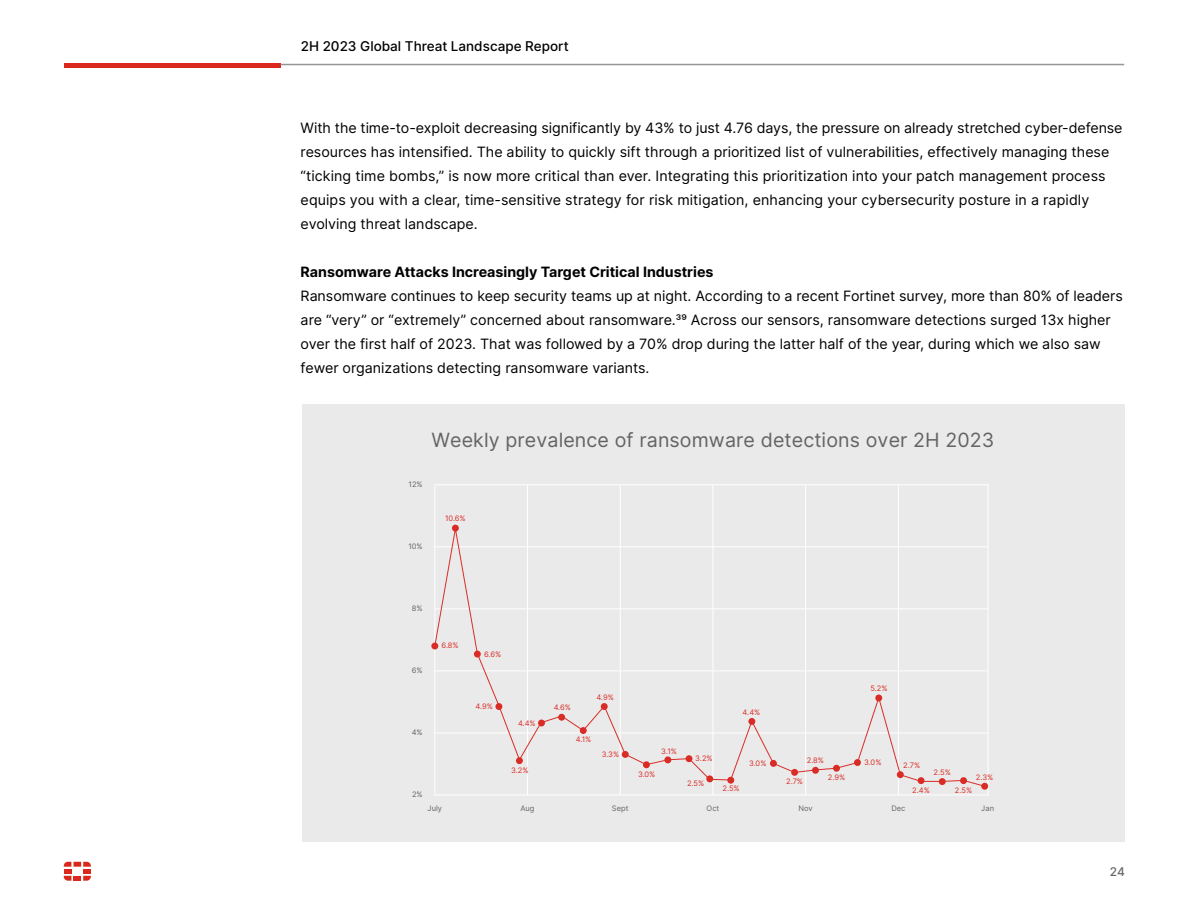
<style>
.page{position:relative;width:1188px;height:918px;background:#fff}
.page>*{position:absolute;margin:0;border:0;box-sizing:border-box;transform-origin:0 0}
.t1{font:19.65px "Inter";letter-spacing:.005em;color:#646464}
.t2{font:14.25px/24px "Inter";color:#000}
.t3{font:700 14.25px "Inter";color:#000}
.t4{font:500 13.5px "Inter";color:#000}
.t5{font:500 12px "Inter";color:#646464}
.t6{font:7.5px "Inter";color:#da2c26}
.t7{font:7.5px "Inter";color:#646464}
</style>
<div class="page">
<hr style="left:64px;top:64px;width:217px;height:4px;background:#da291c">
<hr style="left:281px;top:64px;width:843px;height:1px;background:#969696">
<svg style="left:64px;top:862px;width:27px;height:19px"></svg>
<div style="left:302px;top:404px;width:822px;height:437px;background:#eaeaea"></div>
<hr style="left:527px;top:485px;width:1px;height:310px;background:#fff">
<hr style="left:620px;top:485px;width:1px;height:310px;background:#fff">
<hr style="left:713px;top:485px;width:1px;height:310px;background:#fff">
<hr style="left:805px;top:485px;width:1px;height:310px;background:#fff">
<hr style="left:898px;top:485px;width:1px;height:310px;background:#fff">
<hr style="left:435px;top:546px;width:553px;height:1px;background:#fff">
<hr style="left:435px;top:608px;width:553px;height:1px;background:#fff">
<hr style="left:435px;top:671px;width:553px;height:1px;background:#fff">
<hr style="left:435px;top:733px;width:553px;height:1px;background:#fff">
<svg style="left:434px;top:525px;width:551px;height:262px"></svg>
<div style="left:452px;top:525px;width:7px;height:7px;background:#da2c26;border-radius:50%"></div>
<div style="left:474px;top:651px;width:7px;height:7px;background:#da2c26;border-radius:50%"></div>
<div style="left:431px;top:643px;width:7px;height:6px;background:#da2c26;border-radius:50%"></div>
<div style="left:495px;top:703px;width:7px;height:7px;background:#da2c26;border-radius:50%"></div>
<div style="left:516px;top:757px;width:7px;height:7px;background:#da2c26;border-radius:50%"></div>
<div style="left:538px;top:720px;width:7px;height:6px;background:#da2c26;border-radius:50%"></div>
<div style="left:558px;top:714px;width:7px;height:7px;background:#da2c26;border-radius:50%"></div>
<div style="left:580px;top:727px;width:7px;height:7px;background:#da2c26;border-radius:50%"></div>
<div style="left:601px;top:703px;width:7px;height:7px;background:#da2c26;border-radius:50%"></div>
<div style="left:622px;top:751px;width:7px;height:7px;background:#da2c26;border-radius:50%"></div>
<div style="left:643px;top:761px;width:7px;height:7px;background:#da2c26;border-radius:50%"></div>
<div style="left:664px;top:756px;width:7px;height:7px;background:#da2c26;border-radius:50%"></div>
<div style="left:686px;top:755px;width:7px;height:7px;background:#da2c26;border-radius:50%"></div>
<div style="left:706px;top:775px;width:7px;height:7px;background:#da2c26;border-radius:50%"></div>
<div style="left:727px;top:777px;width:7px;height:7px;background:#da2c26;border-radius:50%"></div>
<div style="left:748px;top:718px;width:7px;height:7px;background:#da2c26;border-radius:50%"></div>
<div style="left:770px;top:760px;width:7px;height:7px;background:#da2c26;border-radius:50%"></div>
<div style="left:791px;top:769px;width:7px;height:7px;background:#da2c26;border-radius:50%"></div>
<div style="left:812px;top:767px;width:7px;height:7px;background:#da2c26;border-radius:50%"></div>
<div style="left:833px;top:765px;width:7px;height:7px;background:#da2c26;border-radius:50%"></div>
<div style="left:854px;top:759px;width:7px;height:7px;background:#da2c26;border-radius:50%"></div>
<div style="left:875px;top:695px;width:7px;height:6px;background:#da2c26;border-radius:50%"></div>
<div style="left:897px;top:771px;width:7px;height:7px;background:#da2c26;border-radius:50%"></div>
<div style="left:918px;top:777px;width:7px;height:7px;background:#da2c26;border-radius:50%"></div>
<div style="left:939px;top:778px;width:7px;height:7px;background:#da2c26;border-radius:50%"></div>
<div style="left:960px;top:777px;width:7px;height:7px;background:#da2c26;border-radius:50%"></div>
<div style="left:981px;top:783px;width:7px;height:7px;background:#da2c26;border-radius:50%"></div>
<p class="t4" style="left:301px;top:36px;width:270px">2H 2023 Global Threat Landscape Report</p>
<p class="t2" style="left:301px;top:115px;width:823px">With the time-to-exploit decreasing significantly by 43% to just 4.76 days, the pressure on already stretched cyber-defense resources has intensified. The ability to quickly sift through a prioritized list of vulnerabilities, effectively managing these “ticking time bombs,” is now more critical than ever. Integrating this prioritization into your patch management process equips you with a clear, time-sensitive strategy for risk mitigation, enhancing your cybersecurity posture in a rapidly evolving threat landscape.</p>
<p class="t3" style="left:301px;top:261px;width:414px">Ransomware Attacks Increasingly Target Critical Industries</p>
<p class="t2" style="left:301px;top:283px;width:824px">Ransomware continues to keep security teams up at night. According to a recent Fortinet survey, more than 80% of leaders are “very” or “extremely” concerned about ransomware.39 Across our sensors, ransomware detections surged 13x higher over the first half of 2023. That was followed by a 70% drop during the latter half of the year, during which we also saw fewer organizations detecting ransomware variants.</p>
<p class="t1" style="left:431px;top:425px;width:564px">Weekly prevalence of ransomware detections over 2H 2023</p>
<p class="t7" style="left:409px;top:479px;width:16px">12%</p>
<p class="t7" style="left:408px;top:541px;width:16px">10%</p>
<p class="t6" style="left:445px;top:513px;width:22px">10.6%</p>
<p class="t7" style="left:412px;top:603px;width:12px">8%</p>
<p class="t7" style="left:412px;top:665px;width:12px">6%</p>
<p class="t7" style="left:412px;top:727px;width:12px">4%</p>
<p class="t7" style="left:412px;top:789px;width:12px">2%</p>
<p class="t6" style="left:442px;top:640px;width:19px">6.8%</p>
<p class="t6" style="left:484px;top:649px;width:19px">6.6%</p>
<p class="t6" style="left:476px;top:701px;width:19px">4.9%</p>
<p class="t6" style="left:518px;top:717px;width:19px">4.4%</p>
<p class="t6" style="left:511px;top:765px;width:19px">3.2%</p>
<p class="t6" style="left:554px;top:702px;width:19px">4.6%</p>
<p class="t6" style="left:596px;top:692px;width:19px">4.9%</p>
<p class="t6" style="left:576px;top:734px;width:17px">4.1%</p>
<p class="t6" style="left:602px;top:749px;width:19px">3.3%</p>
<p class="t6" style="left:743px;top:707px;width:19px">4.4%</p>
<p class="t6" style="left:661px;top:745px;width:17px">3.1%</p>
<p class="t6" style="left:638px;top:769px;width:19px">3.0%</p>
<p class="t6" style="left:695px;top:753px;width:19px">3.2%</p>
<p class="t6" style="left:687px;top:778px;width:19px">2.5%</p>
<p class="t6" style="left:722px;top:783px;width:19px">2.5%</p>
<p class="t6" style="left:749px;top:758px;width:19px">3.0%</p>
<p class="t6" style="left:870px;top:683px;width:19px">5.2%</p>
<p class="t6" style="left:807px;top:755px;width:19px">2.8%</p>
<p class="t6" style="left:786px;top:776px;width:19px">2.7%</p>
<p class="t6" style="left:828px;top:772px;width:19px">2.9%</p>
<p class="t6" style="left:864px;top:757px;width:19px">3.0%</p>
<p class="t6" style="left:903px;top:760px;width:19px">2.7%</p>
<p class="t6" style="left:912px;top:785px;width:19px">2.4%</p>
<p class="t6" style="left:934px;top:767px;width:19px">2.5%</p>
<p class="t6" style="left:976px;top:772px;width:19px">2.3%</p>
<p class="t6" style="left:955px;top:785px;width:19px">2.5%</p>
<p class="t7" style="left:428px;top:803px;width:16px">July</p>
<p class="t7" style="left:520px;top:803px;width:16px">Aug</p>
<p class="t7" style="left:612px;top:803px;width:18px">Sept</p>
<p class="t7" style="left:707px;top:803px;width:14px">Oct</p>
<p class="t7" style="left:799px;top:803px;width:16px">Nov</p>
<p class="t7" style="left:891px;top:803px;width:16px">Dec</p>
<p class="t7" style="left:981px;top:803px;width:14px">Jan</p>
<p class="t5" style="left:1110px;top:863px;width:17px">24</p>
</div>
